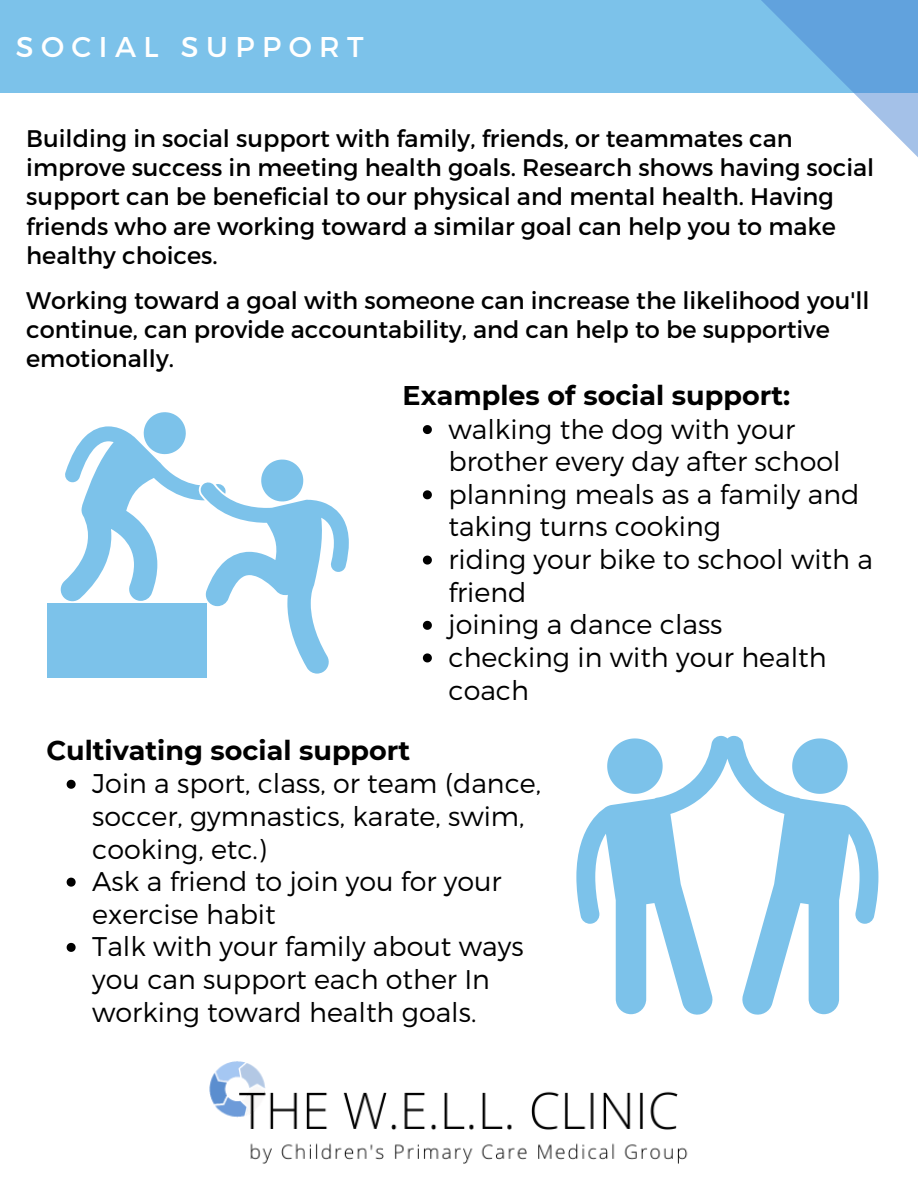
<style>
.page{position:relative;width:918px;height:1188px;background:#fff}
.page>*{position:absolute;margin:0;border:0;box-sizing:border-box;transform-origin:0 0}
.t1{font:28.5px "Montserrat";letter-spacing:.26em;color:#fff}
.t2{font:300 27px/32.7px "Montserrat";color:#000}
.t3{font:700 27px "Montserrat";color:#000}
.t4{font:24px/29.2px "Montserrat";color:#000}
</style>
<div class="page">
<div style="left:0;top:0;width:918px;height:92px;background:#7cc2ea"></div>
<svg style="left:728px;top:0;width:190px;height:157px"></svg>
<svg style="left:576px;top:735px;width:302px;height:280px"></svg>
<svg style="left:59px;top:412px;width:290px;height:262px"></svg>
<div style="left:47px;top:604px;width:159px;height:74px;background:#7cc2ea"></div>
<svg style="left:423px;top:425px;width:9px;height:9px"></svg>
<svg style="left:423px;top:490px;width:9px;height:9px"></svg>
<svg style="left:423px;top:556px;width:9px;height:9px"></svg>
<svg style="left:423px;top:621px;width:9px;height:9px"></svg>
<svg style="left:423px;top:653px;width:9px;height:9px"></svg>
<svg style="left:67px;top:780px;width:9px;height:9px"></svg>
<svg style="left:67px;top:878px;width:9px;height:9px"></svg>
<svg style="left:67px;top:943px;width:9px;height:9px"></svg>
<img style="left:209px;top:958px;width:506px;height:206px">
<p class="t1" style="left:16px;top:29px;width:349px">SOCIAL SUPPORT</p>
<p class="t4" style="left:26px;top:123px;width:850px">Building in social support with family, friends, or teammates can improve success in meeting health goals. Research shows having social support can be beneficial to our physical and mental health. Having friends who are working toward a similar goal can help you to make healthy choices.</p>
<p class="t4" style="left:26px;top:284px;width:845px">Working toward a goal with someone can increase the likelihood you'll continue, can provide accountability, and can help to be supportive emotionally.</p>
<p class="t3" style="left:403px;top:379px;width:389px">Examples of social support:</p>
<p class="t3" style="left:46px;top:733px;width:365px">Cultivating social support</p>
<p class="t2" style="left:449px;top:411px;width:426px">walking the dog with your brother every day after school planning meals as a family and taking turns cooking<br>riding your bike to school with a friend<br>joining a dance class<br>checking in with your health coach</p>
<p class="t2" style="left:92px;top:766px;width:450px">Join a sport, class, or team (dance, soccer, gymnastics, karate, swim, cooking, etc.)<br>Ask a friend to join you for your exercise habit<br>Talk with your family about ways you can support each other In working toward health goals.</p>
</div>
